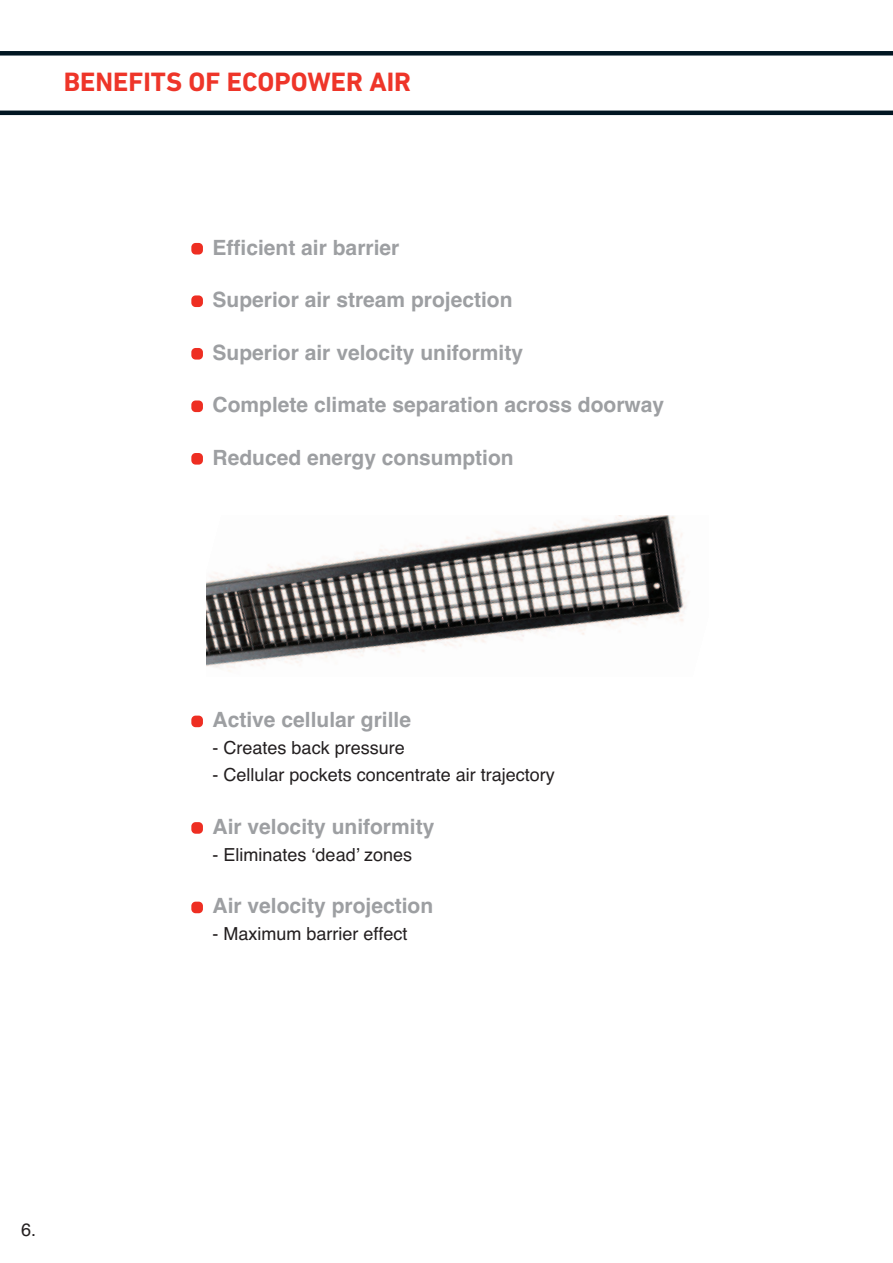
<style>
.page{position:relative;width:893px;height:1263px;background:#fff}
.page>*{position:absolute;margin:0;border:0;box-sizing:border-box;transform-origin:0 0}
.t1{font:700 27px "DIN Next LT Pro";color:#ee3529}
.t2{font:700 21px "Helvetica";color:#9d9fa2}
.t3{font:18px "Helvetica";color:#231f20}
</style>
<div class="page">
<div style="left:0;top:51px;width:893px;height:5px;background:#011622"></div>
<hr style="left:0;top:111px;width:893px;height:4px;background:#011622">
<img style="left:206px;top:515px;width:483px;height:157px">
<div style="left:191px;top:243px;width:12px;height:12px;background:#ee2e22;border-radius:4px"></div>
<div style="left:191px;top:295px;width:12px;height:12px;background:#ee2e22;border-radius:4px"></div>
<div style="left:191px;top:453px;width:12px;height:12px;background:#ee2e22;border-radius:4px"></div>
<div style="left:191px;top:716px;width:12px;height:11px;background:#ee2e22;border-radius:4px"></div>
<div style="left:191px;top:822px;width:12px;height:12px;background:#ee2e22;border-radius:4px"></div>
<div style="left:191px;top:902px;width:12px;height:11px;background:#ee2e22;border-radius:4px"></div>
<div style="left:191px;top:348px;width:12px;height:12px;background:#ee2e22;border-radius:4px"></div>
<div style="left:191px;top:400px;width:12px;height:12px;background:#ee2e22;border-radius:4px"></div>
<p class="t1" style="left:64px;top:73px;width:349px">BENEFITS OF ECOPOWER AIR</p>
<p class="t2" style="left:213px;top:235px;width:188px">Efficient air barrier</p>
<p class="t2" style="left:213px;top:287px;width:301px">Superior air stream projection</p>
<p class="t2" style="left:213px;top:340px;width:312px">Superior air velocity uniformity</p>
<p class="t2" style="left:213px;top:393px;width:453px">Complete climate separation across doorway</p>
<p class="t2" style="left:213px;top:445px;width:303px">Reduced energy consumption</p>
<p class="t2" style="left:213px;top:708px;width:200px">Active cellular grille</p>
<p class="t3" style="left:213px;top:737px;width:194px">- Creates back pressure</p>
<p class="t3" style="left:213px;top:764px;width:344px">- Cellular pockets concentrate air trajectory</p>
<p class="t2" style="left:213px;top:814px;width:223px">Air velocity uniformity</p>
<p class="t3" style="left:213px;top:844px;width:201px">- Eliminates ‘dead’ zones</p>
<p class="t2" style="left:213px;top:894px;width:222px">Air velocity projection</p>
<p class="t3" style="left:213px;top:923px;width:196px">- Maximum barrier effect</p>
<p class="t3" style="left:21px;top:1219px;width:17px">6.</p>
</div>
